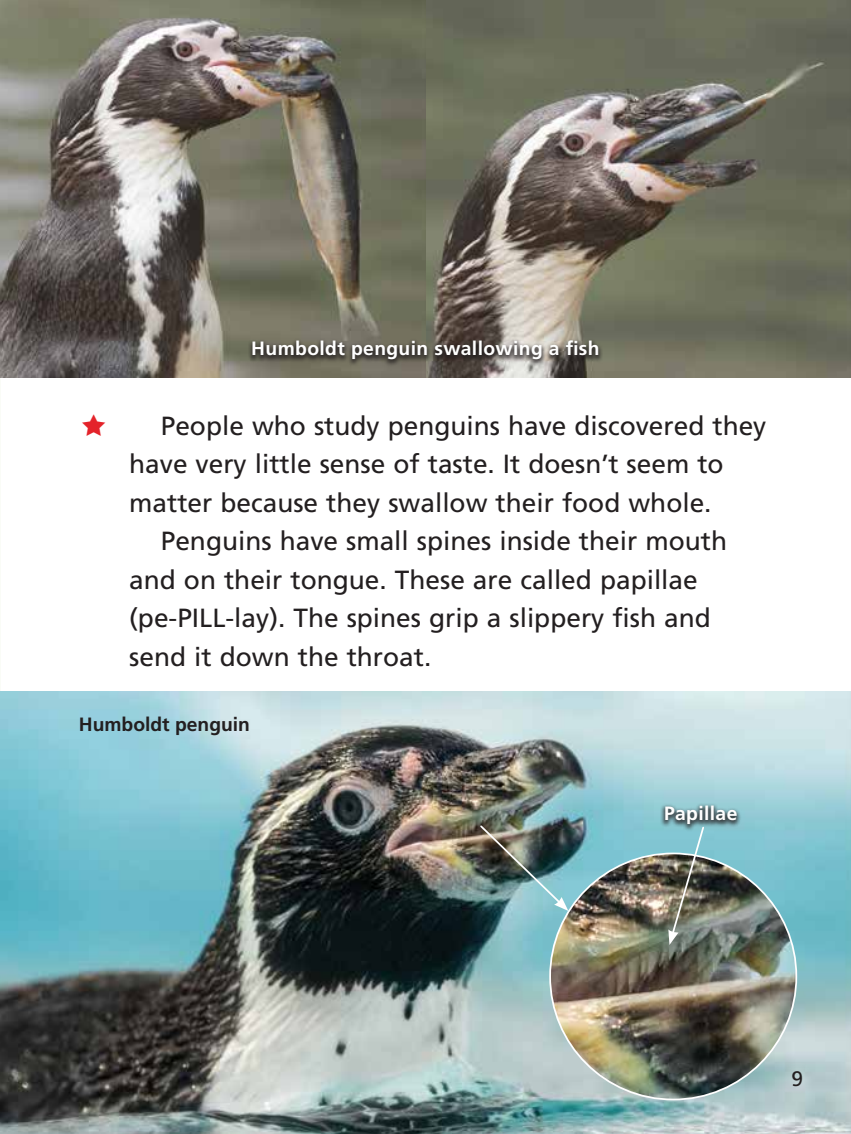
<style>
.page{position:relative;width:851px;height:1134px;background:#fff}
.page>*{position:absolute;margin:0;border:0;box-sizing:border-box;transform-origin:0 0}
.t1{font:26.25px/38.5px "Frutiger LT Std";color:#231f20}
.t2{font:21px "Frutiger LT Std";color:#231f20}
.t3{font:700 19.25px "Frutiger LT Std";letter-spacing:.02em;color:#fff}
.t4{font:700 19.25px "Frutiger LT Std";color:#231f20}
</style>
<div class="page">
<img style="left:0;top:0;width:850px;height:378px">
<img style="left:0;top:691px;width:850px;height:443px">
<div style="left:248px;top:338px;width:355px;height:29px;background:#231f20;opacity:.75"></div>
<img style="left:550px;top:853px;width:246px;height:247px;border-radius:123px">
<img style="left:478px;top:824px;width:90px;height:87px">
<svg style="left:668px;top:831px;width:37px;height:114px"></svg>
<div style="left:660px;top:803px;width:81px;height:28px;background:#231f20;opacity:.75"></div>
<div style="left:781px;top:1059px;width:32px;height:37px;background:#fff;opacity:.75"></div>
<p class="t3" style="left:251px;top:337px;width:350px">Humboldt penguin swallowing a fish</p>
<p class="t1" style="left:129px;top:407px;width:638px;text-indent:32px">People who study penguins have discovered they have very little sense of taste. It doesn’t seem to matter because they swallow their food whole.</p>
<p class="t1" style="left:129px;top:522px;width:599px;text-indent:32px">Penguins have small spines inside their mouth and on their tongue. These are called papillae (pe-PILL-lay). The spines grip a slippery fish and send it down the throat.</p>
<p class="t4" style="left:79px;top:713px;width:173px">Humboldt penguin</p>
<p class="t3" style="left:664px;top:802px;width:75px">Papillae</p>
<p class="t2" style="left:791px;top:1066px;width:13px">9</p>
</div>
